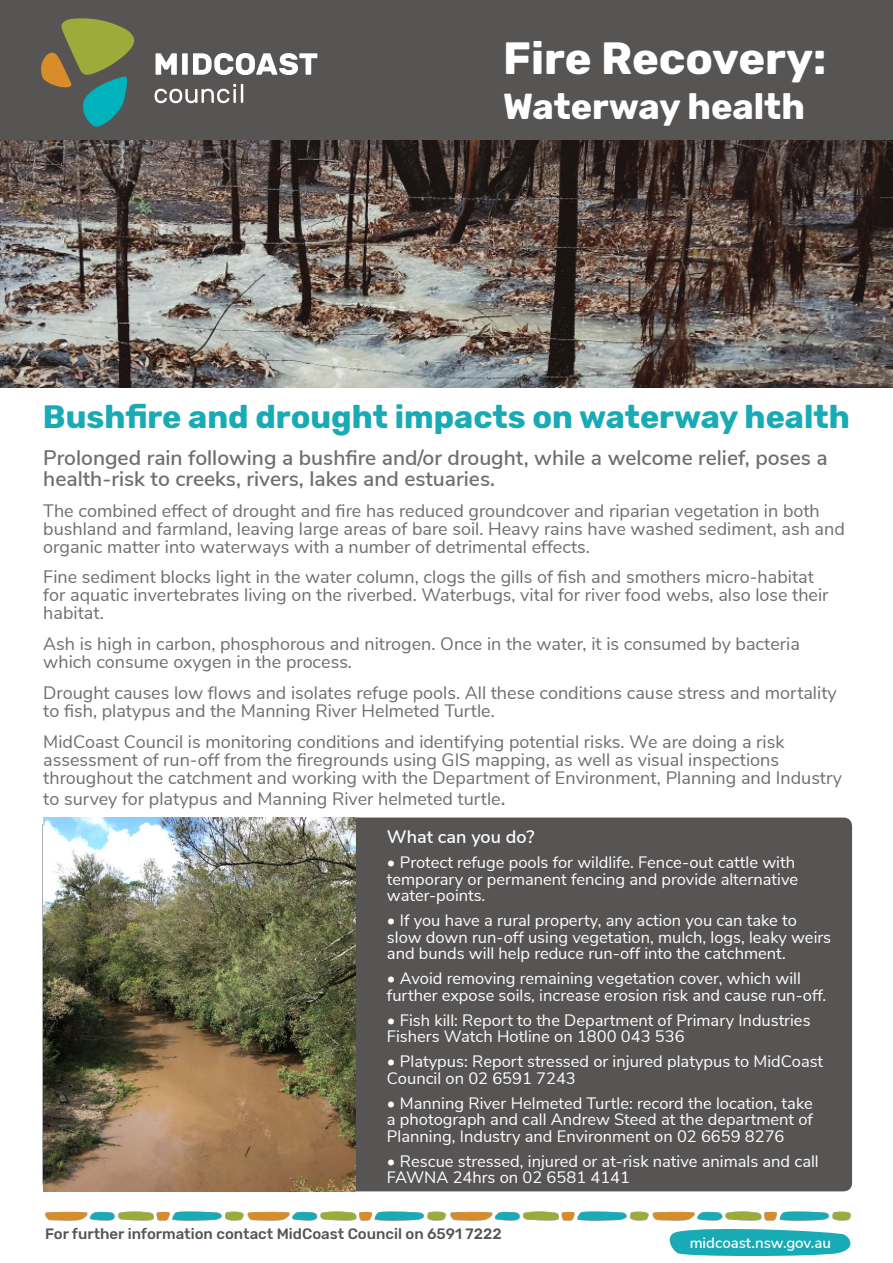
<style>
.page{position:relative;width:893px;height:1263px;background:#fff}
.page>*{position:absolute;margin:0;border:0;box-sizing:border-box;transform-origin:0 0}
.t1{font:700 45px "Rubik";color:#fff}
.t2{font:700 36px "Rubik";color:#fff}
.t3{font:700 32.25px "Rubik";color:#19abb5}
.t4{font:600 21px/21px "Nunito Sans";color:#6d6e71}
.t5{font:18px/18px "Nunito Sans";color:#6d6e71}
.t6{font:600 18px "Nunito Sans";color:#fff}
.t7{font:16.5px/16.5px "Nunito Sans";color:#fff}
.t8{font:500 15px "Rubik";color:#575454}
.t9{font:600 15px "Nunito Sans";color:#fff}
.s1{font-size:21px}
</style>
<div class="page">
<svg style="left:669px;top:1229px;width:182px;height:27px;background:#34b5bd"></svg>
<div style="left:0;top:0;width:893px;height:140px;background:#575454"></div>
<svg style="left:156px;top:53px;width:161px;height:22px"></svg>
<svg style="left:155px;top:84px;width:88px;height:19px"></svg>
<svg style="left:41px;top:18px;width:94px;height:109px"></svg>
<div style="left:43px;top:817px;width:809px;height:374px;background:#575454;border-radius:9px"></div>
<img style="left:45px;top:1211px;width:805px;height:10px">
<img style="left:0;top:140px;width:893px;height:248px">
<img style="left:43px;top:817px;width:312px;height:374px">
<h1 class="t1" style="left:503px;top:32px;width:325px">Fire Recovery:</h1>
<h2 class="t2" style="left:503px;top:86px;width:303px">Waterway health</h2>
<h3 class="t3" style="left:43px;top:398px;width:808px">Bushfire and drought impacts on waterway health</h3>
<p class="t4" style="left:43px;top:446px;width:786px">Prolonged rain following a bushfire and/or drought, while a welcome relief, poses a health-risk to creeks, rivers, lakes and estuaries.</p>
<p class="t5" style="left:43px;top:500px;width:803px">The combined effect of drought and fire has reduced groundcover and riparian vegetation in both bushland and farmland, leaving large areas of bare soil. Heavy rains have washed sediment, ash and organic matter into waterways with a number of detrimental effects.</p>
<p class="t5" style="left:43px;top:567px;width:787px">Fine sediment blocks light in the water column, clogs the gills of fish and smothers micro-habitat for aquatic invertebrates living on the riverbed. Waterbugs, vital for river food webs, also lose their habitat.</p>
<p class="t5" style="left:43px;top:634px;width:758px">Ash is high in carbon, phosphorous and nitrogen. Once in the water, it is consumed by bacteria which consume oxygen in the process.</p>
<p class="t5" style="left:43px;top:683px;width:795px">Drought causes low flows and isolates refuge pools. All these conditions cause stress and mortality to fish, platypus and the Manning River Helmeted Turtle.</p>
<p class="t5" style="left:43px;top:731px;width:800px">MidCoast Council is monitoring conditions and identifying potential risks. We are doing a risk assessment of run-off from the firegrounds using GIS mapping, as well as visual inspections throughout the catchment and working with the Department of Environment, Planning and Industry</p>
<p class="t5" style="left:43px;top:788px;width:464px">to survey for platypus and Manning River helmeted turtle<span class="s1">.</span></p>
<p class="t6" style="left:387px;top:824px;width:149px">What can you do?</p>
<p class="t7" style="left:387px;top:853px;width:413px">• Protect refuge pools for wildlife. Fence-out cattle with temporary or permanent fencing and provide alternative water-points.</p>
<p class="t7" style="left:387px;top:911px;width:446px">• If you have a rural property, any action you can take to slow down run-off using vegetation, mulch, logs, leaky weirs and bunds will help reduce run-off into the catchment.</p>
<p class="t7" style="left:387px;top:969px;width:441px">• Avoid removing remaining vegetation cover, which will further expose soils, increase erosion risk and cause run-off.</p>
<p class="t7" style="left:387px;top:1011px;width:425px">• Fish kill: Report to the Department of Primary Industries<br>Fishers Watch Hotline on 1800 043 536</p>
<p class="t7" style="left:387px;top:1052px;width:438px">• Platypus: Report stressed or injured platypus to MidCoast<br>Council on 02 6591 7243</p>
<p class="t7" style="left:387px;top:1094px;width:428px;text-align:justify">• Manning River Helmeted Turtle: record the location, take a photograph and call Andrew Steed at the department of Planning, Industry and Environment on 02 6659 8276</p>
<p class="t7" style="left:387px;top:1152px;width:433px">• Rescue stressed, injured or at-risk native animals and call<br>FAWNA 24hrs on 02 6581 4141</p>
<p class="t8" style="left:45px;top:1225px;width:458px">For further information contact MidCoast Council on 6591 7222</p>
<p class="t9" style="left:690px;top:1231px;width:143px">midcoast.nsw.gov.au</p>
</div>
